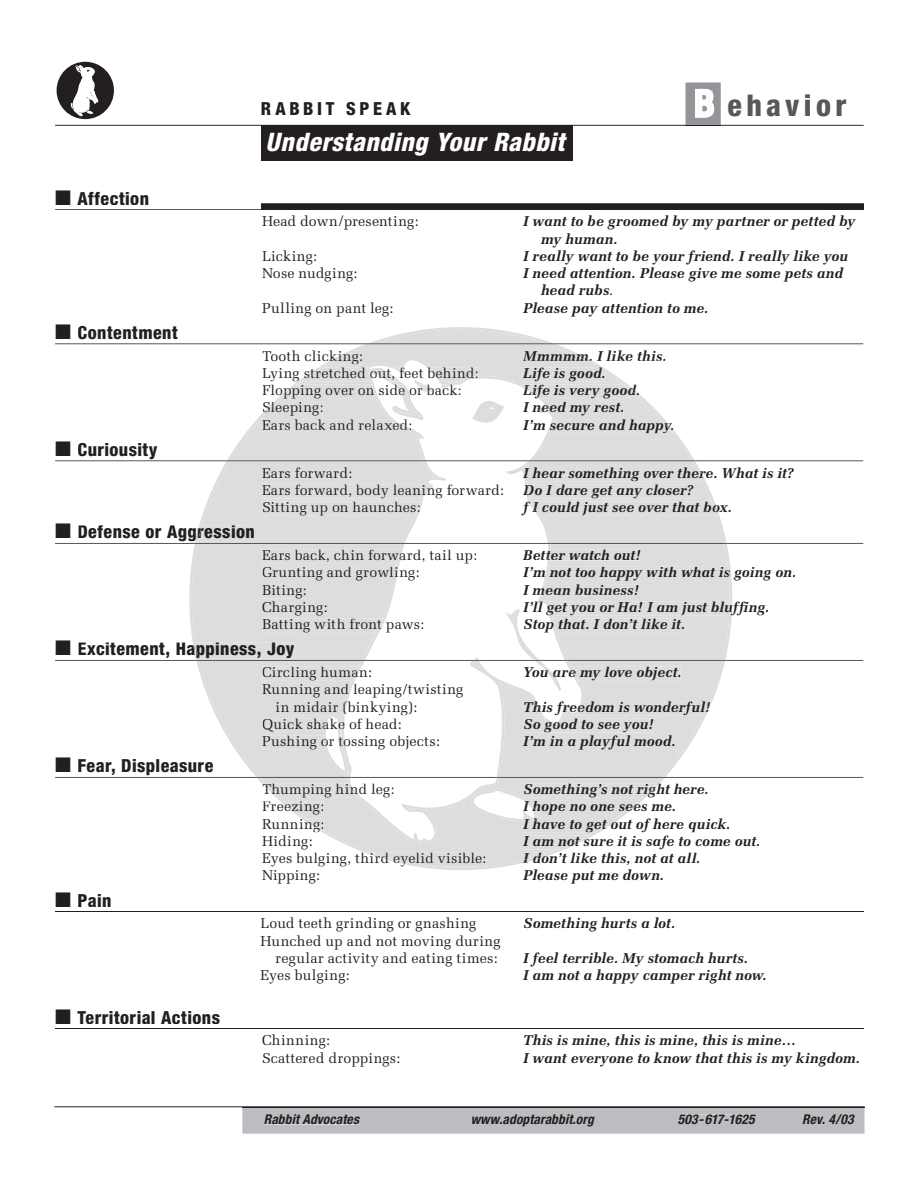
<style>
.page{position:relative;width:918px;height:1188px;background:#fff}
.page>*{position:absolute;margin:0;border:0;box-sizing:border-box;transform-origin:0 0}
.t1{font:800 condensed 30px "Helvetica Neue";letter-spacing:.145em;color:#57585a}
.t2{font:italic 800 condensed 25.5px "Helvetica Neue";letter-spacing:.025em;color:#fff}
.t3{font:800 condensed 18px "Helvetica Neue";letter-spacing:.025em;color:#231f20}
.t4{font:800 condensed 18px "Helvetica Neue";letter-spacing:.205em;color:#231f20}
.t5{font:italic 700 14.25px/17.2px "Melior";letter-spacing:.005em;color:#231f20}
.t6{font:14.25px/17.2px "Melior";letter-spacing:.015em;color:#231f20}
.t7{font:italic 700 14.25px "Melior";letter-spacing:.025em;color:#231f20}
.t8{font:14.25px "Melior";letter-spacing:-.005em;color:#231f20}
.t9{font:italic 700 condensed 13.5px "Helvetica Neue";letter-spacing:.01em;color:#231f20}
.s1{font-weight:400;font-style:normal}
</style>
<div class="page">
<svg style="left:54px;top:1106px;width:811px;height:28px"></svg>
<hr style="left:242px;top:1107px;width:622px;height:1px;background:#231f20">
<svg style="left:189px;top:344px;width:543px;height:526px"></svg>
<div style="left:261px;top:126px;width:311px;height:35px;background:#231f20"></div>
<svg style="left:55px;top:62px;width:809px;height:64px"></svg>
<hr style="left:55px;top:911px;width:808px;height:1px;background:#231f20">
<hr style="left:55px;top:1028px;width:808px;height:1px;background:#231f20">
<svg style="left:523px;top:350px;width:69px;height:11px"></svg>
<svg style="left:262px;top:350px;width:242px;height:80px"></svg>
<svg style="left:523px;top:367px;width:151px;height:66px"></svg>
<div style="left:262px;top:467px;width:90px;height:11px;background:#dcdddf"></div>
<div style="left:262px;top:484px;width:171px;height:32px;background:#dcdddf"></div>
<svg style="left:523px;top:467px;width:196px;height:49px;background:#dfe0e1"></svg>
<svg style="left:548px;top:550px;width:93px;height:10px"></svg>
<div style="left:262px;top:550px;width:141px;height:31px;background:#dcdddf"></div>
<div style="left:262px;top:585px;width:45px;height:13px;background:#dcdddf"></div>
<div style="left:540px;top:567px;width:192px;height:28px;background:#dcdddf"></div>
<svg style="left:263px;top:784px;width:99px;height:48px"></svg>
<svg style="left:365px;top:853px;width:121px;height:14px"></svg>
<svg style="left:523px;top:784px;width:137px;height:79px"></svg>
<svg style="left:55px;top:203px;width:809px;height:7px"></svg>
<svg style="left:55px;top:327px;width:808px;height:17px"></svg>
<svg style="left:55px;top:441px;width:808px;height:20px"></svg>
<svg style="left:55px;top:524px;width:808px;height:20px"></svg>
<svg style="left:55px;top:601px;width:808px;height:149px"></svg>
<svg style="left:55px;top:758px;width:808px;height:20px"></svg>
<p class="t3" style="left:77px;top:187px;width:73px">Affection</p>
<p class="t3" style="left:77px;top:321px;width:102px">Contentment</p>
<p class="t3" style="left:77px;top:438px;width:82px">Curiousity</p>
<p class="t4" style="left:261px;top:98px;width:151px">RABBIT SPEAK</p>
<h2 class="t2" style="left:266px;top:127px;width:300px">Understanding Your Rabbit</h2>
<h1 class="t1" style="left:728px;top:87px;width:121px">ehavior</h1>
<p class="t6" style="left:262px;top:213px;width:158px">Head down/presenting:</p>
<p class="t5" style="left:541px;top:213px;width:316px;text-indent:-18px">I want to be groomed by my partner or petted by my human.</p>
<p class="t6" style="left:262px;top:248px;width:57px">Licking:</p>
<p class="t5" style="left:523px;top:247px;width:327px">I really want to be your friend. I really like you</p>
<p class="t6" style="left:262px;top:265px;width:97px">Nose nudging:</p>
<p class="t5" style="left:541px;top:265px;width:304px;text-indent:-18px">I need attention. Please give me some pets and head rubs<span class="s1">.</span></p>
<p class="t6" style="left:262px;top:299px;width:133px">Pulling on pant leg:</p>
<p class="t5" style="left:523px;top:299px;width:187px">Please pay attention to me.</p>
<p class="t6" style="left:262px;top:347px;width:103px">Tooth clicking:</p>
<p class="t7" style="left:523px;top:347px;width:145px">Mmmmm. I like this.</p>
<p class="t6" style="left:262px;top:365px;width:218px">Lying stretched out, feet behind:</p>
<p class="t5" style="left:523px;top:364px;width:84px">Life is good.</p>
<p class="t6" style="left:262px;top:382px;width:201px">Flopping over on side or back:</p>
<p class="t5" style="left:523px;top:382px;width:119px">Life is very good.</p>
<p class="t6" style="left:262px;top:399px;width:63px">Sleeping:</p>
<p class="t5" style="left:523px;top:399px;width:103px">I need my rest.</p>
<p class="t6" style="left:262px;top:416px;width:152px">Ears back and relaxed:</p>
<p class="t5" style="left:523px;top:416px;width:153px">I’m secure and happy.</p>
<p class="t6" style="left:262px;top:464px;width:92px">Ears forward:</p>
<p class="t5" style="left:523px;top:464px;width:272px">I hear something over there. What is it?</p>
<p class="t6" style="left:262px;top:482px;width:244px">Ears forward, body leaning forward:</p>
<p class="t5" style="left:523px;top:481px;width:172px">Do I dare get any closer?</p>
<p class="t6" style="left:262px;top:499px;width:160px">Sitting up on haunches:</p>
<p class="t5" style="left:523px;top:499px;width:211px">f I could just see over that box.</p>
<p class="t3" style="left:77px;top:521px;width:179px">Defense or Aggression</p>
<p class="t6" style="left:262px;top:547px;width:217px">Ears back, chin forward, tail up:</p>
<p class="t5" style="left:523px;top:547px;width:119px">Better watch out!</p>
<p class="t6" style="left:262px;top:564px;width:159px">Grunting and growling:</p>
<p class="t5" style="left:523px;top:564px;width:275px">I’m not too happy with what is going on.</p>
<p class="t6" style="left:262px;top:581px;width:46px">Biting:</p>
<p class="t5" style="left:523px;top:581px;width:118px">I mean business!</p>
<p class="t6" style="left:262px;top:599px;width:67px">Charging:</p>
<p class="t5" style="left:523px;top:598px;width:248px">I’ll get you or Ha! I am just bluffing.</p>
<p class="t6" style="left:262px;top:616px;width:164px">Batting with front paws:</p>
<p class="t5" style="left:523px;top:616px;width:164px">Stop that. I don’t like it.</p>
<p class="t3" style="left:77px;top:638px;width:218px">Excitement, Happiness, Joy</p>
<p class="t6" style="left:262px;top:664px;width:111px">Circling human:</p>
<p class="t5" style="left:523px;top:664px;width:160px">You are my love object.</p>
<p class="t6" style="left:276px;top:681px;width:189px;text-indent:-14px">Running and leaping/twisting in midair (binkying):</p>
<p class="t5" style="left:523px;top:698px;width:189px">This freedom is wonderful!</p>
<p class="t3" style="left:77px;top:755px;width:137px">Fear, Displeasure</p>
<p class="t3" style="left:77px;top:889px;width:35px">Pain</p>
<p class="t3" style="left:77px;top:1006px;width:144px">Territorial Actions</p>
<p class="t6" style="left:262px;top:716px;width:141px">Quick shake of head:</p>
<p class="t5" style="left:523px;top:715px;width:133px">So good to see you!</p>
<p class="t6" style="left:262px;top:733px;width:180px">Pushing or tossing objects:</p>
<p class="t5" style="left:523px;top:733px;width:154px">I’m in a playful mood.</p>
<p class="t6" style="left:262px;top:781px;width:134px">Thumping hind leg:</p>
<p class="t5" style="left:523px;top:781px;width:187px">Something’s not right here.</p>
<p class="t6" style="left:262px;top:798px;width:64px">Freezing:</p>
<p class="t5" style="left:523px;top:798px;width:155px">I hope no one sees me.</p>
<p class="t6" style="left:262px;top:815px;width:64px">Running:</p>
<p class="t5" style="left:523px;top:815px;width:209px">I have to get out of here quick.</p>
<p class="t6" style="left:262px;top:833px;width:52px">Hiding:</p>
<p class="t5" style="left:523px;top:832px;width:239px">I am not sure it is safe to come out.</p>
<p class="t6" style="left:262px;top:850px;width:226px">Eyes bulging, third eyelid visible:</p>
<p class="t5" style="left:523px;top:850px;width:179px">I don’t like this, not at all.</p>
<p class="t8" style="left:262px;top:867px;width:60px">Nipping:</p>
<p class="t5" style="left:523px;top:867px;width:143px">Please put me down.</p>
<p class="t6" style="left:261px;top:915px;width:217px">Loud teeth grinding or gnashing</p>
<p class="t5" style="left:523px;top:915px;width:154px">Something hurts a lot.</p>
<p class="t6" style="left:261px;top:932px;width:241px;text-align:right">Hunched up and not moving during regular activity and eating times:</p>
<p class="t5" style="left:523px;top:949px;width:227px">I feel terrible. My stomach hurts.</p>
<p class="t6" style="left:261px;top:967px;width:91px">Eyes bulging:</p>
<p class="t5" style="left:523px;top:967px;width:245px">I am not a happy camper right now.</p>
<p class="t6" style="left:262px;top:1032px;width:70px">Chinning:</p>
<p class="t5" style="left:523px;top:1032px;width:274px">This is mine, this is mine, this is mine…</p>
<p class="t6" style="left:262px;top:1049px;width:140px">Scattered droppings:</p>
<p class="t5" style="left:523px;top:1049px;width:339px">I want everyone to know that this is my kingdom.</p>
<p class="t9" style="left:264px;top:1111px;width:97px">Rabbit Advocates</p>
<p class="t9" style="left:471px;top:1111px;width:125px">www.adoptarabbit.org</p>
<p class="t9" style="left:678px;top:1111px;width:78px">503-617-1625</p>
<p class="t9" style="left:802px;top:1111px;width:53px">Rev. 4/03</p>
</div>
